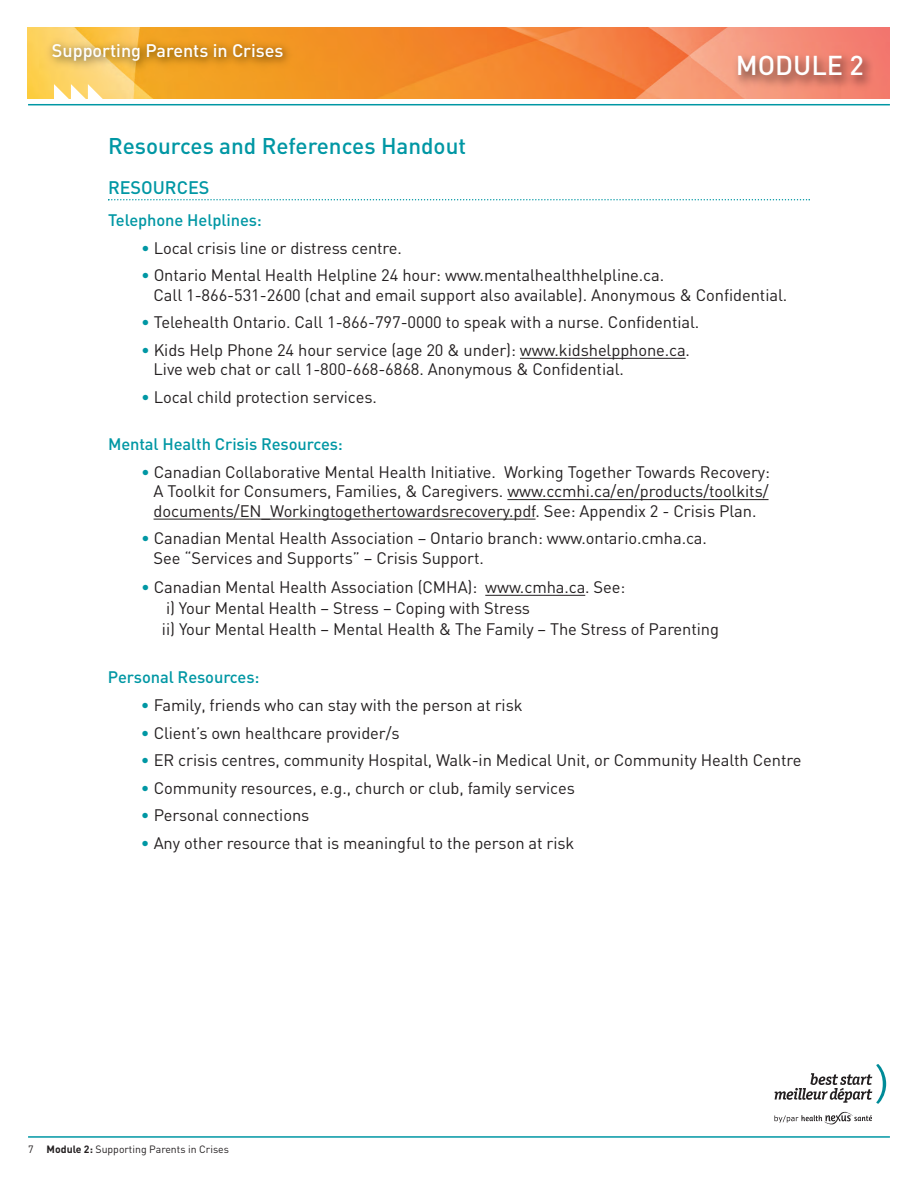
<style>
.page{position:relative;width:918px;height:1188px;background:#fff}
.page>*{position:absolute;margin:0;border:0;box-sizing:border-box;transform-origin:0 0}
.t1{font:500 27px "DIN";color:#fff}
.t2{font:500 22.5px "DIN";color:#0097a4}
.t3{font:500 18px "DIN";color:#fff}
.t4{font:500 18px "DIN";color:#0097a4}
.t5{font:16.5px/19.5px "DIN";letter-spacing:-.005em;color:#231f20}
.t6{font:500 16.5px "DIN";letter-spacing:-.005em;color:#0097a4}
.t7{font:10.5px "DIN";color:#231f20}
.s1{color:#0097a4}
.s2{font-weight:700}
</style>
<div class="page">
<svg style="left:108px;top:199px;width:702px;height:1px"></svg>
<hr style="left:520px;top:358px;width:166px;height:1px;background:#231f20">
<hr style="left:507px;top:499px;width:262px;height:1px;background:#231f20">
<hr style="left:154px;top:519px;width:382px;height:1px;background:#231f20">
<hr style="left:485px;top:595px;width:100px;height:1px;background:#231f20">
<hr style="left:28px;top:1136px;width:862px;height:2px;background:#0097a4">
<svg style="left:775px;top:1064px;width:111px;height:40px"></svg>
<svg style="left:774px;top:1111px;width:98px;height:13px"></svg>
<img style="left:27px;top:27px;width:863px;height:71px">
<img style="left:692px;top:43px;width:198px;height:56px">
<img style="left:40px;top:30px;width:582px;height:60px">
<svg style="left:54px;top:84px;width:60px;height:22px"></svg>
<hr style="left:28px;top:104px;width:862px;height:1px;background:#0097a4">
<p class="t3" style="left:52px;top:40px;width:233px">Supporting Parents in Crises</p>
<h1 class="t1" style="left:736px;top:50px;width:130px">MODULE 2</h1>
<h2 class="t2" style="left:108px;top:133px;width:360px">Resources and References Handout</h2>
<p class="t4" style="left:108px;top:178px;width:103px">RESOURCES</p>
<p class="t6" style="left:108px;top:211px;width:155px">Telephone Helplines:</p>
<p class="t5" style="left:141px;top:238px;width:262px"><span class="s1">•</span> Local crisis line or distress centre.</p>
<p class="t5" style="left:154px;top:266px;width:635px;text-indent:-13px"><span class="s1">•</span> Ontario Mental Health Helpline 24 hour: www.mentalhealthhelpline.ca.<br>Call 1-866-531-2600 (chat and email support also available). Anonymous &amp; Confidential.</p>
<p class="t5" style="left:141px;top:313px;width:560px"><span class="s1">•</span> Telehealth Ontario. Call 1-866-797-0000 to speak with a nurse. Confidential.</p>
<p class="t5" style="left:154px;top:340px;width:538px;text-indent:-13px"><span class="s1">•</span> Kids Help Phone 24 hour service (age 20 &amp; under): www.kidshelpphone.ca.<br>Live web chat or call 1-800-668-6868. Anonymous &amp; Confidential.</p>
<p class="t5" style="left:141px;top:388px;width:237px"><span class="s1">•</span> Local child protection services.</p>
<p class="t6" style="left:108px;top:435px;width:236px">Mental Health Crisis Resources:</p>
<p class="t5" style="left:154px;top:462px;width:618px;text-align:justify;text-indent:-13px"><span class="s1">•</span> Canadian Collaborative Mental Health Initiative. Working Together Towards Recovery:<br>A Toolkit for Consumers, Families, &amp; Caregivers. www.ccmhi.ca/en/products/toolkits/ documents/EN_Workingtogethertowardsrecovery.pdf. See: Appendix 2 - Crisis Plan.</p>
<p class="t5" style="left:154px;top:529px;width:555px;text-indent:-13px"><span class="s1">•</span> Canadian Mental Health Association – Ontario branch: www.ontario.cmha.ca.<br>See “Services and Supports” – Crisis Support.</p>
<p class="t5" style="left:162px;top:577px;width:559px;line-height:21px;text-indent:-21px"><span class="s1">•</span> Canadian Mental Health Association (CMHA): www.cmha.ca. See:<br>i) Your Mental Health – Stress – Coping with Stress<br>ii) Your Mental Health – Mental Health &amp; The Family – The Stress of Parenting</p>
<p class="t6" style="left:108px;top:668px;width:153px">Personal Resources:</p>
<p class="t5" style="left:141px;top:696px;width:383px"><span class="s1">•</span> Family, friends who can stay with the person at risk</p>
<p class="t5" style="left:141px;top:723px;width:260px"><span class="s1">•</span> Client’s own healthcare provider/s</p>
<p class="t5" style="left:141px;top:751px;width:662px"><span class="s1">•</span> ER crisis centres, community Hospital, Walk-in Medical Unit, or Community Health Centre</p>
<p class="t5" style="left:141px;top:778px;width:435px"><span class="s1">•</span> Community resources, e.g., church or club, family services</p>
<p class="t5" style="left:141px;top:806px;width:170px"><span class="s1">•</span> Personal connections</p>
<p class="t5" style="left:141px;top:834px;width:435px"><span class="s1">•</span> Any other resource that is meaningful to the person at risk</p>
<p class="t7" style="left:28px;top:1144px;width:202px">7 <span class="s2">Module 2:</span> Supporting Parents in Crises</p>
</div>
